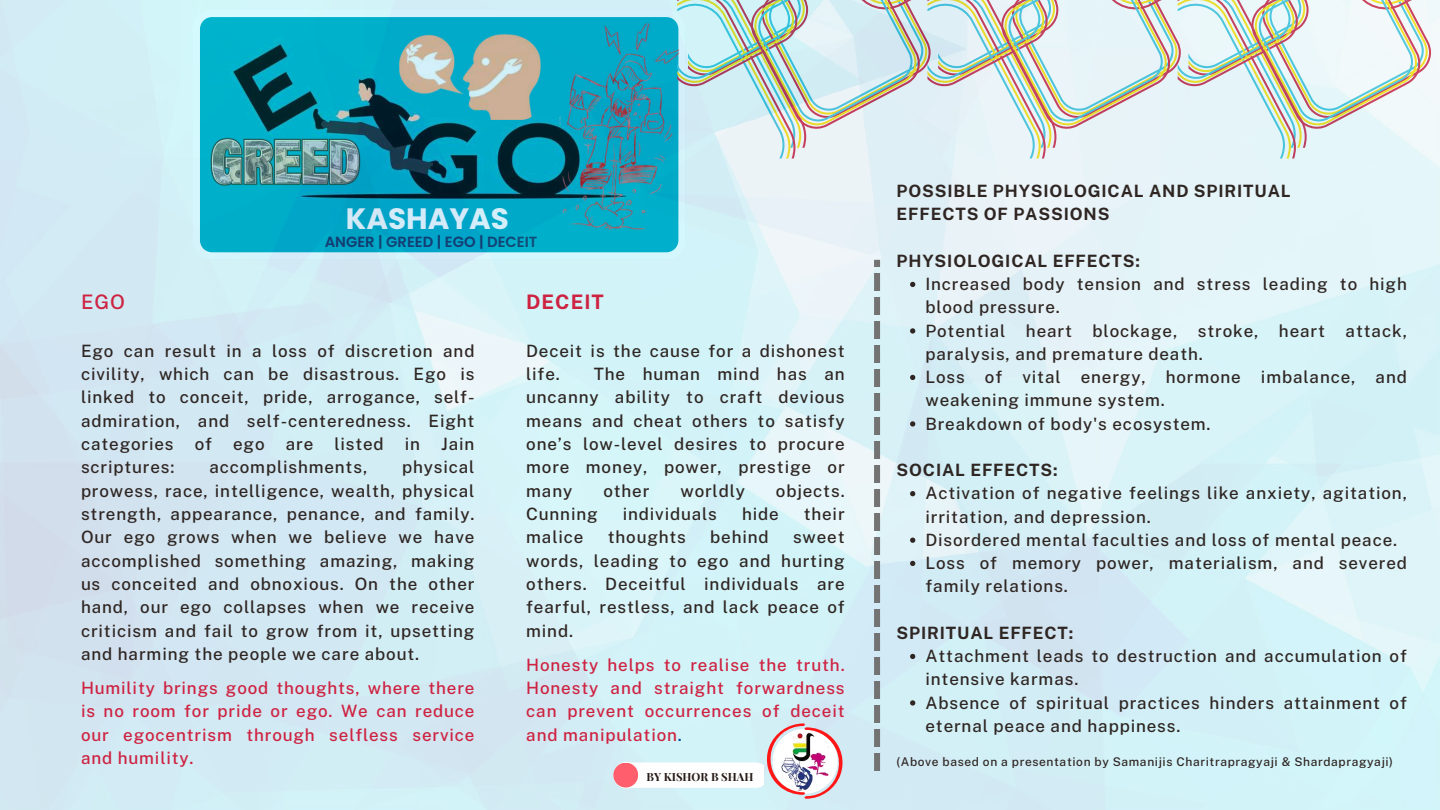
<style>
.page{position:relative;width:1440px;height:810px;background:#fff}
.page>*{position:absolute;margin:0;border:0;box-sizing:border-box;transform-origin:0 0}
.t1{font:700 29.5px "Poppins";color:#fff}
.t2{font:700 20px "Public Sans";letter-spacing:.05em;color:#ce2241}
.t3{font:500 20px "Public Sans";color:#ce2241}
.t4{font:500 17px/23.3px "Public Sans";letter-spacing:.05em;color:#2f2623;text-align:justify}
.t5{font:500 17px/23.3px "Public Sans";letter-spacing:.05em;color:#ce2241;text-align:justify}
.t6{font:700 17px/23.2px "Public Sans";letter-spacing:.05em;color:#2f2623}
.t7{font:600 14.7px "Poppins";color:#172f5d}
.t8{font:500 12px "Public Sans";letter-spacing:.05em;color:#2f2623}
.t9{font:700 11.3px "Playfair Display";color:#261a16}
.s1{color:#004aad}
</style>
<div class="page">
<img style="left:0;top:0;width:1440px;height:810px">
<svg style="left:910px;top:282px;width:5px;height:5px"></svg>
<svg style="left:910px;top:328px;width:5px;height:6px"></svg>
<svg style="left:910px;top:375px;width:5px;height:5px"></svg>
<svg style="left:910px;top:421px;width:5px;height:6px"></svg>
<svg style="left:910px;top:491px;width:5px;height:5px"></svg>
<svg style="left:910px;top:538px;width:5px;height:5px"></svg>
<svg style="left:910px;top:561px;width:5px;height:5px"></svg>
<svg style="left:910px;top:654px;width:5px;height:5px"></svg>
<svg style="left:910px;top:700px;width:5px;height:6px"></svg>
<svg style="left:613px;top:723px;width:230px;height:76px"></svg>
<div style="left:613px;top:763px;width:25px;height:25px;background:#ff5f6d;border-radius:50%"></div>
<svg style="left:874px;top:260px;width:6px;height:511px;background:#8d9294"></svg>
<h1 class="t1" style="left:346px;top:198px;width:165px">KASHAYAS</h1>
<p class="t7" style="left:325px;top:232px;width:214px">ANGER | GREED | EGO | DECEIT</p>
<p class="t3" style="left:81px;top:290px;width:46px">EGO</p>
<p class="t4" style="left:81px;top:339px;width:395px">Ego can result in a loss of discretion and civility, which can be disastrous. Ego is linked to conceit, pride, arrogance, self&shy;admiration, and self-centeredness. Eight categories of ego are listed in Jain scriptures:</p>
<p class="t4" style="left:81px;top:455px;width:395px;text-indent:321px">physical prowess, race, intelligence, wealth, physical strength, appearance, penance, and family.<br>Our ego grows when we believe we have accomplished something amazing, making us conceited and obnoxious. On the other hand, our ego collapses when we receive criticism and fail to grow from it, upsetting and harming the people we care about.</p>
<p class="t5" style="left:81px;top:676px;width:395px">Humility brings good thoughts, where there is no room for pride or ego. We can reduce our egocentrism through selfless service and humility.</p>
<p class="t4" style="left:209px;top:455px;width:159px">accomplishments,</p>
<p class="t2" style="left:526px;top:290px;width:79px">DECEIT</p>
<p class="t4" style="left:526px;top:339px;width:320px">Deceit is the cause for a dishonest life.</p>
<p class="t4" style="left:526px;top:362px;width:320px;text-indent:68px">The human mind has an uncanny ability to craft devious means and cheat others to satisfy one’s low-level desires to procure more money, power, prestige or many</p>
<p class="t4" style="left:603px;top:479px;width:48px">other</p>
<p class="t4" style="left:680px;top:479px;width:66px">worldly</p>
<p class="t4" style="left:776px;top:479px;width:70px">objects.</p>
<p class="t4" style="left:526px;top:502px;width:73px">Cunning</p>
<p class="t4" style="left:623px;top:502px;width:96px">individuals</p>
<p class="t4" style="left:742px;top:502px;width:38px">hide</p>
<p class="t4" style="left:804px;top:502px;width:43px">their</p>
<p class="t4" style="left:526px;top:525px;width:59px">malice</p>
<p class="t4" style="left:608px;top:525px;width:80px">thoughts</p>
<p class="t4" style="left:710px;top:525px;width:60px">behind</p>
<p class="t4" style="left:526px;top:525px;width:320px;text-indent:267px">sweet words, leading to ego and hurting others. Deceitful individuals are fearful, restless, and lack peace of mind.</p>
<p class="t5" style="left:526px;top:653px;width:320px">Honesty helps to realise the truth.<br>Honesty and straight forwardness can prevent occurrences of deceit and manipulation<span class="s1">.</span></p>
<p class="t9" style="left:646px;top:768px;width:108px">BY KISHOR B SHAH</p>
<p class="t6" style="left:897px;top:179px;width:396px">POSSIBLE PHYSIOLOGICAL AND SPIRITUAL<br>EFFECTS OF PASSIONS</p>
<p class="t6" style="left:897px;top:249px;width:245px">PHYSIOLOGICAL EFFECTS:</p>
<p class="t4" style="left:925px;top:272px;width:483px;text-align:left">Increased body tension and stress leading to high blood pressure.<br>Potential heart blockage, stroke, heart attack, paralysis, and premature death.<br>Loss of vital energy, hormone imbalance, and weakening immune system.<br>Breakdown of body's ecosystem.</p>
<p class="t6" style="left:897px;top:458px;width:163px">SOCIAL EFFECTS:</p>
<p class="t4" style="left:925px;top:482px;width:483px;text-align:left">Activation of negative feelings like anxiety, agitation, irritation, and depression.<br>Disordered mental faculties and loss of mental peace.<br>Loss of memory power, materialism, and severed family relations.</p>
<p class="t6" style="left:897px;top:621px;width:178px">SPIRITUAL EFFECT:</p>
<p class="t4" style="left:925px;top:644px;width:483px;text-align:left">Attachment leads to destruction and accumulation of intensive karmas.<br>Absence of spiritual practices hinders attainment of eternal peace and happiness.</p>
<p class="t8" style="left:897px;top:755px;width:498px">(Above based on a presentation by Samanijis Charitrapragyaji &amp; Shardapragyaji)</p>
</div>
